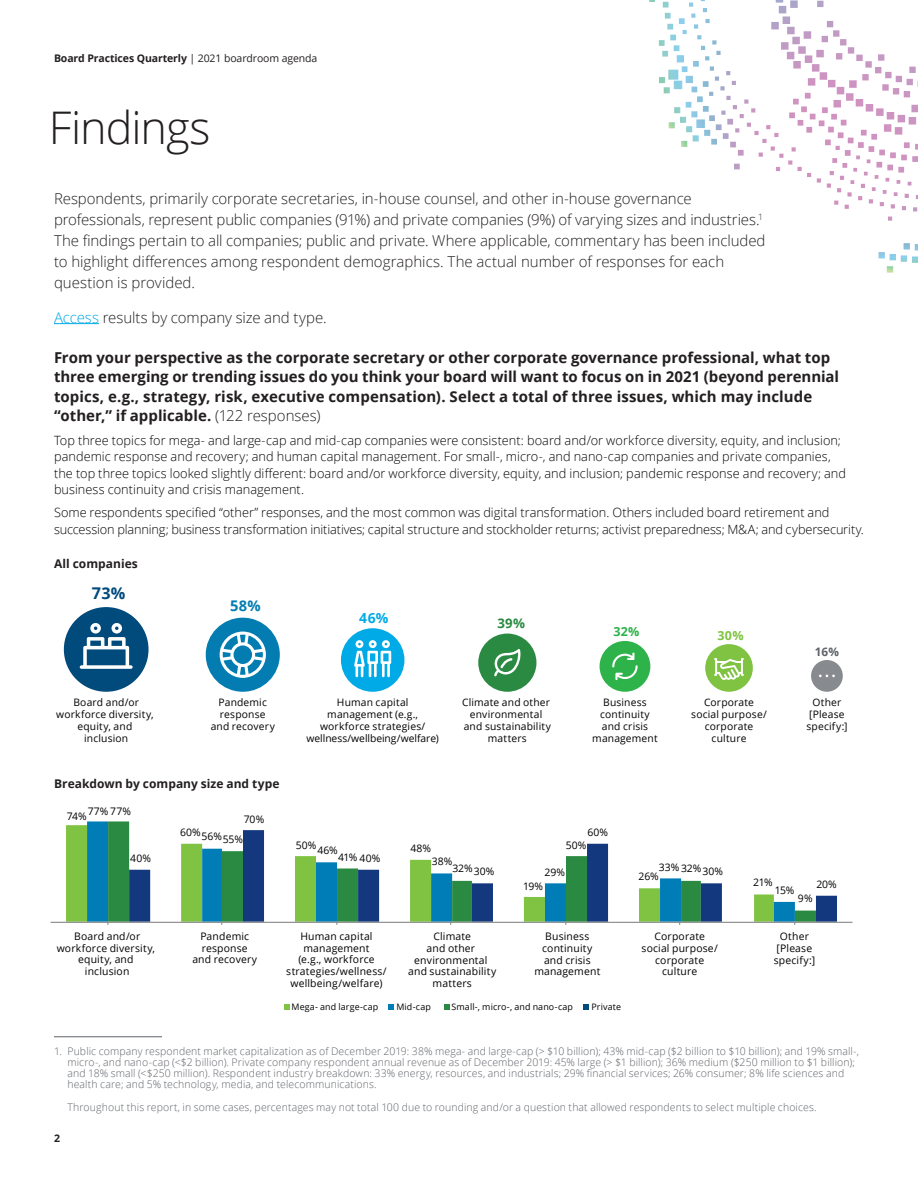
<style>
.page{position:relative;width:918px;height:1188px;background:#fff}
.page>*{position:absolute;margin:0;border:0;box-sizing:border-box;transform-origin:0 0}
.Story_heading_light{font:300 45px "Open Sans";letter-spacing:-.025em;color:#231f20}
.t1{font:700 16.2px "Open Sans";color:#004a7c}
.Introduction__14_18p{font:300 15px/21px "Open Sans";letter-spacing:-.005em;color:#231f20}
.Subhead_B__8_5_12pt{font:700 15px/19.5px "Open Sans";color:#231f20}
.t2{font:700 14.7px "Open Sans";color:#037db1}
.t3{font:700 13.95px "Open Sans";color:#00aae7}
.t4{font:700 13.2px "Open Sans";color:#2a8a42}
.Body_copy__10_13pt{font:300 12.75px/16.5px "Open Sans";color:#010101}
.t5{font:700 12.45px "Open Sans";color:#2db34a}
.t6{font:700 12.45px "Open Sans";color:#80c342}
.Subhead_B__8_5_12pt-2{font:700 12px "Open Sans";letter-spacing:.005em;color:#231f20}
.t7{font:700 11.7px "Open Sans";color:#5f636a}
.Footnote__7_9_5pt{font:300 10.5px/11.2px "Open Sans";letter-spacing:.01em;color:#5f6369}
.t8{font:700 10.5px "Open Sans";letter-spacing:-.01em;color:#231f20}
.t9{font:10.35px/11.9px "Open Sans";letter-spacing:.015em;color:#020002;text-align:center}
.t10{font:8.85px "Open Sans";letter-spacing:.015em;color:#020002}
.s1{font-weight:400}
.s2{color:#00abe7}
.s3{font-weight:300}
</style>
<div class="page">
<hr style="left:54px;top:323px;width:45px;height:1px;background:#00abe7">
<hr style="left:54px;top:1036px;width:108px;height:1px;background:#5f6369">
<svg style="left:649px;top:0;width:269px;height:273px"></svg>
<svg style="left:64px;top:607px;width:85px;height:85px"></svg>
<svg style="left:341px;top:628px;width:63px;height:64px"></svg>
<svg style="left:206px;top:618px;width:74px;height:74px"></svg>
<svg style="left:478px;top:634px;width:58px;height:58px"></svg>
<svg style="left:811px;top:660px;width:32px;height:32px"></svg>
<svg style="left:600px;top:641px;width:50px;height:51px"></svg>
<svg style="left:705px;top:644px;width:48px;height:48px"></svg>
<div style="left:66px;top:825px;width:21px;height:97px;background:#80c342"></div>
<div style="left:87px;top:821px;width:21px;height:101px;background:#007db6"></div>
<svg style="left:108px;top:821px;width:22px;height:101px;background:#2d8b45"></svg>
<svg style="left:129px;top:830px;width:708px;height:92px"></svg>
<hr style="left:51px;top:922px;width:801px;height:1px;background:#868787">
<svg style="left:284px;top:1004px;width:6px;height:6px"></svg>
<svg style="left:388px;top:1004px;width:6px;height:6px"></svg>
<svg style="left:444px;top:1004px;width:6px;height:6px"></svg>
<svg style="left:583px;top:1004px;width:6px;height:6px"></svg>
<p class="t8" style="left:54px;top:51px;width:265px">Board Practices Quarterly <span class="s1">| 2021 boardroom agenda</span></p>
<p class="Story_heading_light" style="left:49px;top:97px;width:163px">Findings</p>
<p class="Introduction__14_18p" style="left:54px;top:188px;width:713px">Respondents, primarily corporate secretaries, in-house counsel, and other in-house governance professionals, represent public companies (91%) and private companies (9%) of varying sizes and industries.<sup>1<br></sup>The findings pertain to all companies; public and private. Where applicable, commentary has been included to highlight differences among respondent demographics. The actual number of responses for each question is provided.</p>
<p class="Introduction__14_18p" style="left:54px;top:306px;width:274px"><span class="s2">Access</span> results by company size and type.</p>
<p class="Subhead_B__8_5_12pt" style="left:54px;top:347px;width:787px">From your perspective as the corporate secretary or other corporate governance professional, what top three emerging or trending issues do you think your board will want to focus on in 2021 (beyond perennial topics, e.g., strategy, risk, executive compensation). Select a total of three issues, which may include “other,” if applicable. <span class="s3">(122 responses)</span></p>
<p class="Body_copy__10_13pt" style="left:54px;top:432px;width:794px">Top three topics for mega- and large-cap and mid-cap companies were consistent: board and/or workforce diversity, equity, and inclusion; pandemic response and recovery; and human capital management. For small-, micro-, and nano-cap companies and private companies, the top three topics looked slightly different: board and/or workforce diversity, equity, and inclusion; pandemic response and recovery; and business continuity and crisis management.</p>
<p class="Body_copy__10_13pt" style="left:54px;top:504px;width:811px">Some respondents specified “other” responses, and the most common was digital transformation. Others included board retirement and succession planning; business transformation initiatives; capital structure and stockholder returns; activist preparedness; M&amp;A; and cybersecurity.</p>
<p class="Subhead_B__8_5_12pt-2" style="left:54px;top:555px;width:85px">All companies</p>
<p class="t1" style="left:92px;top:582px;width:35px">73%</p>
<p class="t9" style="left:56px;top:696px;width:99px">Board and/or workforce diversity, equity, and inclusion</p>
<p class="t2" style="left:230px;top:595px;width:32px">58%</p>
<p class="t9" style="left:211px;top:696px;width:66px">Pandemic response and recovery</p>
<p class="Subhead_B__8_5_12pt-2" style="left:54px;top:775px;width:227px">Breakdown by company size and type</p>
<p class="t9" style="left:88px;top:805px;width:45px">77% 77%</p>
<p class="t9" style="left:67px;top:810px;width:21px">74%</p>
<p class="t9" style="left:130px;top:852px;width:22px">40%</p>
<p class="t9" style="left:244px;top:813px;width:22px">70%</p>
<p class="t9" style="left:180px;top:826px;width:22px">60%</p>
<p class="t9" style="left:202px;top:830px;width:22px">56%</p>
<p class="t9" style="left:223px;top:833px;width:22px">55%</p>
<p class="t3" style="left:359px;top:608px;width:31px">46%</p>
<p class="t4" style="left:497px;top:614px;width:29px">39%</p>
<p class="t9" style="left:307px;top:696px;width:134px">Human capital management (e.g., workforce strategies/ wellness/wellbeing/welfare)</p>
<p class="t9" style="left:462px;top:696px;width:90px">Climate and other environmental and sustainability matters</p>
<p class="t5" style="left:613px;top:623px;width:28px">32%</p>
<p class="t9" style="left:592px;top:696px;width:67px">Business continuity and crisis management</p>
<p class="t9" style="left:587px;top:826px;width:22px">60%</p>
<p class="t6" style="left:717px;top:626px;width:28px">30%</p>
<p class="t9" style="left:691px;top:696px;width:77px">Corporate social purpose/ corporate culture</p>
<p class="t7" style="left:815px;top:643px;width:26px">16%</p>
<p class="t9" style="left:806px;top:696px;width:42px">Other [Please specify:]</p>
<p class="t9" style="left:296px;top:839px;width:22px">50%</p>
<p class="t9" style="left:410px;top:842px;width:22px">48%</p>
<p class="t9" style="left:317px;top:844px;width:22px">46%</p>
<p class="t9" style="left:338px;top:851px;width:21px">41%</p>
<p class="t9" style="left:360px;top:852px;width:22px">40%</p>
<p class="t9" style="left:432px;top:855px;width:22px">38%</p>
<p class="t9" style="left:452px;top:862px;width:22px">32%</p>
<p class="t9" style="left:474px;top:865px;width:22px">30%</p>
<p class="t9" style="left:566px;top:839px;width:22px">50%</p>
<p class="t9" style="left:545px;top:866px;width:22px">29%</p>
<p class="t9" style="left:523px;top:880px;width:21px">19%</p>
<p class="t9" style="left:659px;top:861px;width:22px">33%</p>
<p class="t9" style="left:681px;top:862px;width:22px">32%</p>
<p class="t9" style="left:703px;top:865px;width:22px">30%</p>
<p class="t9" style="left:639px;top:870px;width:22px">26%</p>
<p class="t9" style="left:753px;top:876px;width:21px">21%</p>
<p class="t9" style="left:816px;top:878px;width:22px">20%</p>
<p class="t9" style="left:775px;top:885px;width:21px">15%</p>
<p class="t9" style="left:798px;top:892px;width:16px">9%</p>
<p class="t9" style="left:57px;top:930px;width:100px">Board and/or workforce diversity, equity, and inclusion</p>
<p class="t9" style="left:192px;top:930px;width:66px">Pandemic response and recovery</p>
<p class="t9" style="left:286px;top:930px;width:102px">Human capital management<br>(e.g., workforce strategies/wellness/ wellbeing/welfare)</p>
<p class="t9" style="left:408px;top:930px;width:90px">Climate<br>and other environmental and sustainability matters</p>
<p class="t9" style="left:534px;top:930px;width:68px">Business continuity and crisis management</p>
<p class="t9" style="left:642px;top:930px;width:78px">Corporate social purpose/ corporate culture</p>
<p class="t9" style="left:774px;top:930px;width:43px">Other [Please specify:]</p>
<p class="t10" style="left:292px;top:1000px;width:88px">Mega- and large-cap</p>
<p class="t10" style="left:396px;top:1000px;width:36px">Mid-cap</p>
<p class="t10" style="left:451px;top:1000px;width:123px">Small-, micro-, and nano-cap</p>
<p class="t10" style="left:591px;top:1000px;width:31px">Private</p>
<p class="Footnote__7_9_5pt" style="left:68px;top:1045px;width:793px;text-indent:-14px">1. Public company respondent market capitalization as of December 2019: 38% mega- and large-cap (&gt; $10 billion); 43% mid-cap ($2 billion to $10 billion); and 19% small-, micro-, and nano-cap (&lt;$2 billion). Private company respondent annual revenue as of December 2019: 45% large (&gt; $1 billion); 36% medium ($250 million to $1 billion); and 18% small (&lt;$250 million). Respondent industry breakdown: 33% energy, resources, and industrials; 29% financial services; 26% consumer; 8% life sciences and health care; and 5% technology, media, and telecommunications.</p>
<p class="Footnote__7_9_5pt" style="left:68px;top:1101px;width:751px">Throughout this report, in some cases, percentages may not total 100 due to rounding and/or a question that allowed respondents to select multiple choices.</p>
<p class="t8" style="left:54px;top:1131px;width:7px">2</p>
</div>
